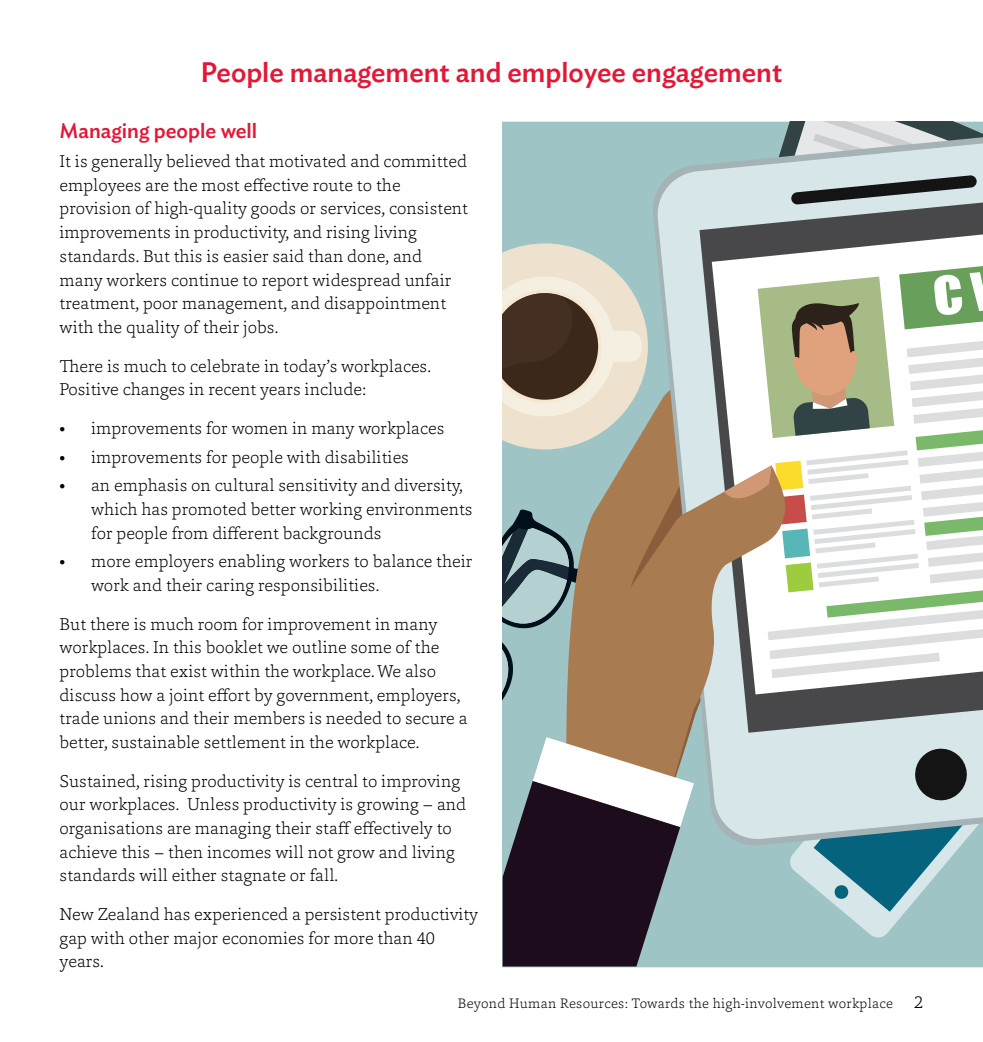
<style>
.page{position:relative;width:983px;height:1042px;background:#fff}
.page>*{position:absolute;margin:0;border:0;box-sizing:border-box;transform-origin:0 0}
.t1{font:500 28px "Ideal Sans";color:#e31837}
.t2{font:500 21px "Ideal Sans";color:#e31837}
.t3{font:200 17.5px/23.6px "Capita";color:#000}
.t4{font:200 14px "Capita";letter-spacing:.02em;color:#000}
.s1{font-size:17.5px}
</style>
<div class="page">
<svg style="left:502px;top:122px;width:480px;height:844px"></svg>
<h1 class="t1" style="left:200px;top:51px;width:583px">People management and employee engagement</h1>
<p class="t2" style="left:60px;top:115px;width:199px">Managing people well</p>
<p class="t3" style="left:60px;top:149px;width:410px">It is generally believed that motivated and committed employees are the most effective route to the provision of high-quality goods or services, consistent improvements in productivity, and rising living standards. But this is easier said than done, and many workers continue to report widespread unfair treatment, poor management, and disappointment with the quality of their jobs.</p>
<p class="t3" style="left:60px;top:353px;width:373px">There is much to celebrate in today’s workplaces.<br>Positive changes in recent years include:</p>
<p class="t3" style="left:60px;top:416px;width:386px">• improvements for women in many workplaces</p>
<p class="t3" style="left:60px;top:444px;width:351px">• improvements for people with disabilities</p>
<p class="t3" style="left:91px;top:473px;width:383px;text-indent:-32px">• an emphasis on cultural sensitivity and diversity, which has promoted better working environments for people from different backgrounds</p>
<p class="t3" style="left:91px;top:549px;width:383px;text-indent:-32px">• more employers enabling workers to balance their work and their caring responsibilities.</p>
<p class="t3" style="left:60px;top:611px;width:409px">But there is much room for improvement in many workplaces. In this booklet we outline some of the problems that exist within the workplace. We also discuss how a joint effort by government, employers, trade unions and their members is needed to secure a better, sustainable settlement in the workplace.</p>
<p class="t3" style="left:60px;top:768px;width:408px">Sustained, rising productivity is central to improving our workplaces. Unless productivity is growing – and organisations are managing their staff effectively to achieve this – then incomes will not grow and living standards will either stagnate or fall.</p>
<p class="t3" style="left:60px;top:902px;width:420px">New Zealand has experienced a persistent productivity gap with other major economies for more than 40 years.</p>
<p class="t4" style="left:458px;top:993px;width:467px">Beyond Human Resources: Towards the high-involvement workplace <span class="s1">2</span></p>
</div>
